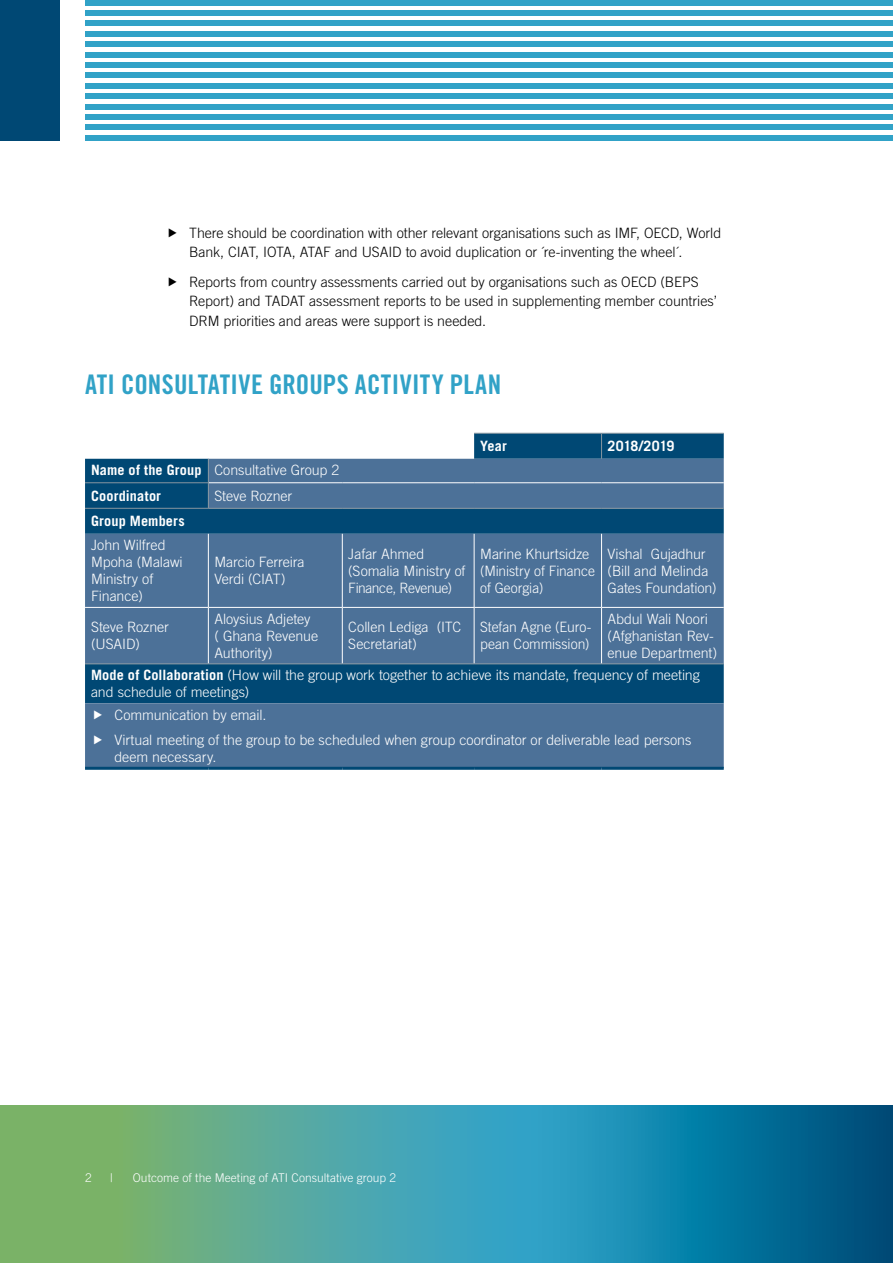
<style>
.page{position:relative;width:893px;height:1263px;background:#fff}
.page>*{position:absolute;margin:0;border:0;box-sizing:border-box;transform-origin:0 0}
.t1{font:27px "Trade Gothic LT Std Bd Cn 20";letter-spacing:.01em;color:#31a2c7}
.t2{font:300 14.25px/17.1px "Trade Gothic LT Std";letter-spacing:-.005em;color:#fff}
.t3{font:300 14.25px/19.5px "Trade Gothic LT Std";letter-spacing:-.005em;color:#000}
.t4{font:700 14.25px/25.5px "Trade Gothic LT Std";letter-spacing:.01em;color:#fff}
.t5{font:700 14.25px "Trade Gothic LT Std";letter-spacing:-.02em;color:#fff}
.t6{font:300 12px "Trade Gothic LT Std";letter-spacing:.005em;color:#fff}
.s1{font-weight:300}
.s2{font-weight:700}
</style>
<div class="page">
<div style="left:85px;top:0;width:808px;height:5px;background:#31a2c7"></div>
<div style="left:85px;top:10px;width:808px;height:6px;background:#31a2c7"></div>
<div style="left:85px;top:21px;width:808px;height:5px;background:#31a2c7"></div>
<div style="left:85px;top:31px;width:808px;height:5px;background:#31a2c7"></div>
<div style="left:85px;top:42px;width:808px;height:5px;background:#31a2c7"></div>
<div style="left:85px;top:52px;width:808px;height:5px;background:#31a2c7"></div>
<div style="left:85px;top:62px;width:808px;height:6px;background:#31a2c7"></div>
<div style="left:85px;top:73px;width:808px;height:5px;background:#31a2c7"></div>
<div style="left:85px;top:83px;width:808px;height:5px;background:#31a2c7"></div>
<div style="left:85px;top:94px;width:808px;height:5px;background:#31a2c7"></div>
<div style="left:85px;top:104px;width:808px;height:5px;background:#31a2c7"></div>
<div style="left:85px;top:114px;width:808px;height:6px;background:#31a2c7"></div>
<div style="left:85px;top:125px;width:808px;height:5px;background:#31a2c7"></div>
<div style="left:85px;top:135px;width:808px;height:5px;background:#31a2c7"></div>
<div style="left:0;top:0;width:60px;height:140px;background:#004874"></div>
<svg style="left:0;top:1105px;width:893px;height:158px;background:#3c969a"></svg>
<svg style="left:85px;top:434px;width:639px;height:25px"></svg>
<svg style="left:85px;top:459px;width:639px;height:308px;background:#3a678f"></svg>
<hr style="left:474px;top:433px;width:128px;height:1px;background:#8796a0">
<hr style="left:602px;top:433px;width:122px;height:1px;background:#8796a0">
<svg style="left:601px;top:434px;width:1px;height:25px"></svg>
<hr style="left:209px;top:482px;width:133px;height:1px;background:#fff">
<hr style="left:342px;top:482px;width:132px;height:1px;background:#fff">
<hr style="left:474px;top:482px;width:128px;height:1px;background:#fff">
<hr style="left:602px;top:482px;width:122px;height:1px;background:#fff">
<hr style="left:208px;top:534px;width:1px;height:73px;background:#fff">
<hr style="left:342px;top:534px;width:1px;height:73px;background:#fff">
<hr style="left:474px;top:534px;width:1px;height:73px;background:#fff">
<hr style="left:601px;top:534px;width:1px;height:73px;background:#fff">
<hr style="left:85px;top:607px;width:123px;height:1px;background:#fff">
<hr style="left:208px;top:607px;width:134px;height:1px;background:#fff">
<hr style="left:208px;top:608px;width:1px;height:55px;background:#fff">
<hr style="left:342px;top:607px;width:132px;height:1px;background:#fff">
<hr style="left:342px;top:608px;width:1px;height:55px;background:#fff">
<hr style="left:474px;top:607px;width:128px;height:1px;background:#fff">
<hr style="left:474px;top:608px;width:1px;height:55px;background:#fff">
<hr style="left:602px;top:607px;width:122px;height:1px;background:#fff">
<hr style="left:601px;top:608px;width:1px;height:55px;background:#fff">
<hr style="left:85px;top:482px;width:124px;height:1px;background:#8796a0">
<svg style="left:208px;top:459px;width:1px;height:49px"></svg>
<hr style="left:85px;top:508px;width:123px;height:1px;background:#8796a0">
<hr style="left:208px;top:508px;width:134px;height:1px;background:#8796a0">
<hr style="left:342px;top:508px;width:132px;height:1px;background:#8796a0">
<hr style="left:474px;top:508px;width:128px;height:1px;background:#8796a0">
<hr style="left:602px;top:508px;width:122px;height:1px;background:#8796a0">
<hr style="left:85px;top:663px;width:123px;height:1px;background:#8796a0">
<hr style="left:208px;top:663px;width:134px;height:1px;background:#8796a0">
<hr style="left:342px;top:663px;width:132px;height:1px;background:#8796a0">
<hr style="left:474px;top:663px;width:128px;height:1px;background:#8796a0">
<hr style="left:602px;top:663px;width:122px;height:1px;background:#8796a0">
<hr style="left:85px;top:767px;width:123px;height:3px;background:#004874">
<hr style="left:208px;top:767px;width:134px;height:3px;background:#004874">
<hr style="left:342px;top:767px;width:132px;height:3px;background:#004874">
<hr style="left:474px;top:767px;width:128px;height:3px;background:#004874">
<hr style="left:602px;top:767px;width:122px;height:3px;background:#004874">
<svg style="left:94px;top:710px;width:8px;height:9px"></svg>
<svg style="left:94px;top:735px;width:8px;height:9px"></svg>
<p class="t3" style="left:189px;top:223px;width:534px">There should be coordination with other relevant organisations such as IMF, OECD, World<br>Bank, CIAT, IOTA, ATAF and USAID to avoid duplication or ´re-inventing the wheel´.</p>
<p class="t3" style="left:189px;top:272px;width:529px">Reports from country assessments carried out by organisations such as OECD (BEPS<br>Report) and TADAT assessment reports to be used in supplementing member countries’<br>DRM priorities and areas were support is needed.</p>
<h1 class="t1" style="left:85px;top:368px;width:418px">ATI CONSULTATIVE GROUPS ACTIVITY PLAN</h1>
<p class="t4" style="left:91px;top:457px;width:250px">Name of the Group <span class="s1">Consultative Group 2<br></span>Coordinator</p>
<p class="t2" style="left:214px;top:487px;width:79px">Steve Rozner</p>
<p class="t4" style="left:480px;top:433px;width:28px">Year</p>
<p class="t5" style="left:608px;top:437px;width:68px">2018/2019</p>
<p class="t4" style="left:91px;top:508px;width:95px">Group Members</p>
<p class="t2" style="left:91px;top:536px;width:93px">John Wilfred<br>Mpoha (Malawi<br>Ministry of<br>Finance)</p>
<p class="t2" style="left:214px;top:553px;width:92px">Marcio Ferreira<br>Verdi (CIAT)</p>
<p class="t2" style="left:348px;top:545px;width:118px">Jafar Ahmed (Somalia Ministry of<br>Finance, Revenue)</p>
<p class="t2" style="left:480px;top:545px;width:116px">Marine Khurtsidze (Ministry of Finance of Georgia)</p>
<p class="t2" style="left:608px;top:545px;width:111px">Vishal Gujadhur (Bill and Melinda<br>Gates Foundation)</p>
<p class="t2" style="left:91px;top:618px;width:79px">Steve Rozner (USAID)</p>
<p class="t2" style="left:214px;top:610px;width:105px">Aloysius Adjetey ( Ghana Revenue<br>Authority)</p>
<p class="t2" style="left:348px;top:618px;width:114px">Collen Lediga (ITC<br>Secretariat)</p>
<p class="t2" style="left:480px;top:618px;width:113px">Stefan Agne (Euro&shy;pean Commission)</p>
<p class="t2" style="left:608px;top:610px;width:111px">Abdul Wali Noori (Afghanistan Rev&shy;enue Department)</p>
<p class="t2" style="left:91px;top:666px;width:610px"><span class="s2">Mode of Collaboration</span> (How will the group work together to achieve its mandate, frequency of meeting and schedule of meetings)</p>
<p class="t2" style="left:114px;top:701px;width:578px;line-height:25.7px">Communication by email.<br>Virtual meeting of the group to be scheduled when group coordinator or deliverable lead persons</p>
<p class="t2" style="left:114px;top:748px;width:104px">deem necessary.</p>
<p class="t6" style="left:85px;top:1171px;width:8px">2</p>
<p class="t6" style="left:110px;top:1171px;width:4px">|</p>
<p class="t6" style="left:133px;top:1171px;width:265px">Outcome of the Meeting of ATI Consultative group 2</p>
</div>
